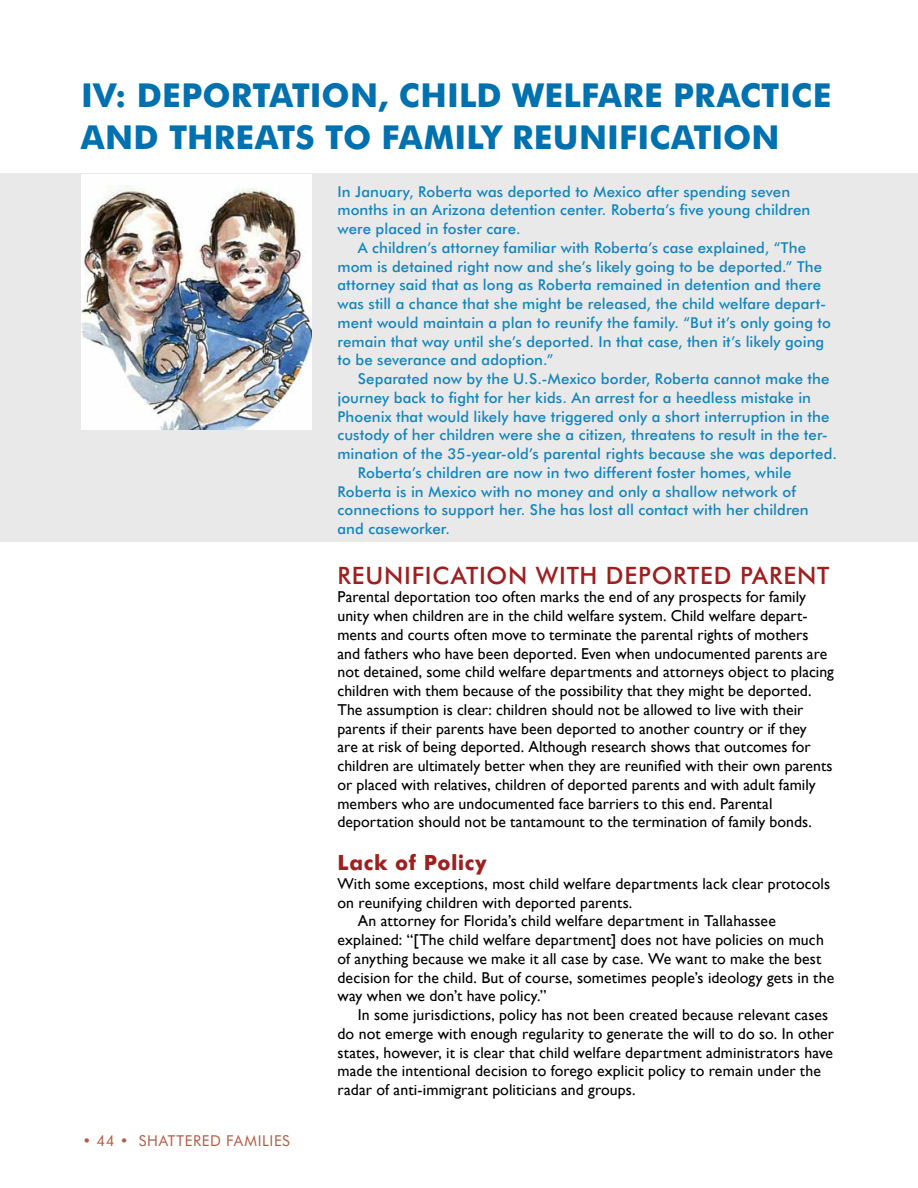
<style>
.page{position:relative;width:918px;height:1188px;background:#fff}
.page>*{position:absolute;margin:0;border:0;box-sizing:border-box;transform-origin:0 0}
.t1{font:700 33px/42px "Futura BT";letter-spacing:.005em;color:#0071af}
.t2{font:500 24px "Futura BT";letter-spacing:.03em;color:#9e1f20}
.t3{font:700 21px "Futura BT";color:#9e1f20}
.t4{font:15.75px/18.8px "Gill Sans";letter-spacing:.005em;color:#000}
.t5{font:500 15px/18.8px "Futura BT";letter-spacing:.005em;color:#1386bd}
.t6{font:15px "Futura BT";letter-spacing:.04em;color:#b45b46}
</style>
<div class="page">
<div style="left:0;top:173px;width:918px;height:369px;background:#e9e9ea"></div>
<img style="left:81px;top:175px;width:231px;height:254px">
<h1 class="t1" style="left:81px;top:74px;width:752px">IV: DEPORTATION, CHILD WELFARE PRACTIC E<br>AND THREATS TO FAMILY REUNIFICATION</h1>
<p class="t6" style="left:82px;top:1132px;width:207px">• 44 • SHATTERED FAMILIES</p>
<p class="t5" style="left:338px;top:182px;width:474px">I n January, Roberta was deported to Mexico after spending seven months in an Arizona detention center. Roberta’s five young children were placed in foster care.</p>
<p class="t5" style="left:338px;top:238px;width:495px;text-indent:20px">A children’s attorney familiar with Roberta’s case explained, “The mom is detained right now and she’s likely going to be deported.” The attorney said that as long as Roberta remained in detention and there was still a chance that she might be released, the child welfare depart&shy;ment would maintain a plan to reunify the family. “But it’s only going to remain that way until she’s deported. I n that case, then it’s likely going to be severance and adoption.”</p>
<p class="t5" style="left:358px;top:369px;width:473px">Separated now by the U.S.-Mexico border, Roberta cannot make the</p>
<p class="t5" style="left:338px;top:388px;width:475px">journey back to fight for her kids. An arrest for a heedless mistake in</p>
<p class="t5" style="left:338px;top:407px;width:493px">Phoenix that would likely have triggered only a short interruption in the</p>
<p class="t5" style="left:338px;top:426px;width:492px">custody of her children were she a citizen, threatens to result in the ter-</p>
<p class="t5" style="left:338px;top:444px;width:501px">mination of the 35-year-old’s parental rights because she was deported.</p>
<p class="t5" style="left:358px;top:463px;width:435px">Roberta’s children are now in two different foster homes, while</p>
<p class="t5" style="left:338px;top:482px;width:460px">Roberta is in Mexico with no money and only a shallow network of</p>
<p class="t5" style="left:338px;top:501px;width:473px">connections to support her. She has lost all contact with her children</p>
<p class="t5" style="left:338px;top:519px;width:114px">and caseworker.</p>
<h2 class="t2" style="left:338px;top:561px;width:493px">reu nif ication with deported parent</h2>
<p class="t4" style="left:338px;top:588px;width:498px">Parental deportation too often marks the end of any prospects for family unity when children are in the child welfare system. Child welfare depart&shy;ments and courts often move to terminate the parental rights of mothers and fathers who have been deported. Even when undocumented parents are not detained, some child welfare departments and attorneys object to placing children with them because of the possibility that they might be deported.<br>The assumption is clear: children should not be allowed to live with their parents if their parents have been deported to another country or if they<br>are at risk of being deported. Although research shows that outcomes for children are ultimately better when they are reunified with their own parents or placed with relatives, children of deported parents and with adult family members who are undocumented face barriers to this end. Parental deportation should not be tantamount to the termination of family bonds.</p>
<h3 class="t3" style="left:338px;top:850px;width:151px">LACK OF POLICY</h3>
<p class="t4" style="left:338px;top:874px;width:494px">With some exceptions, most child welfare departments lack clear protocols</p>
<p class="t4" style="left:338px;top:893px;width:296px">on reunifying children with deported parents.</p>
<p class="t4" style="left:358px;top:912px;width:420px">An attorney for Florida’s child welfare department in Tallahassee</p>
<p class="t4" style="left:338px;top:931px;width:488px">explained: “[The child welfare department] does not have policies on much</p>
<p class="t4" style="left:338px;top:949px;width:485px">of anything because we make it all case by case. We want to make the best</p>
<p class="t4" style="left:338px;top:968px;width:498px">decision for the child. But of course, sometimes people’s ideology gets in the</p>
<p class="t4" style="left:338px;top:987px;width:211px">way when we don’t have policy.”</p>
<p class="t4" style="left:358px;top:1006px;width:472px">In some jurisdictions, policy has not been created because relevant cases</p>
<p class="t4" style="left:338px;top:1024px;width:498px">do not emerge with enough regularity to generate the will to do so. In other</p>
<p class="t4" style="left:338px;top:1043px;width:497px">states, however, it is clear that child welfare department administrators have</p>
<p class="t4" style="left:338px;top:1062px;width:485px">made the intentional decision to forego explicit policy to remain under the</p>
<p class="t4" style="left:338px;top:1081px;width:300px">radar of anti-immigrant politicians and groups.</p>
</div>
